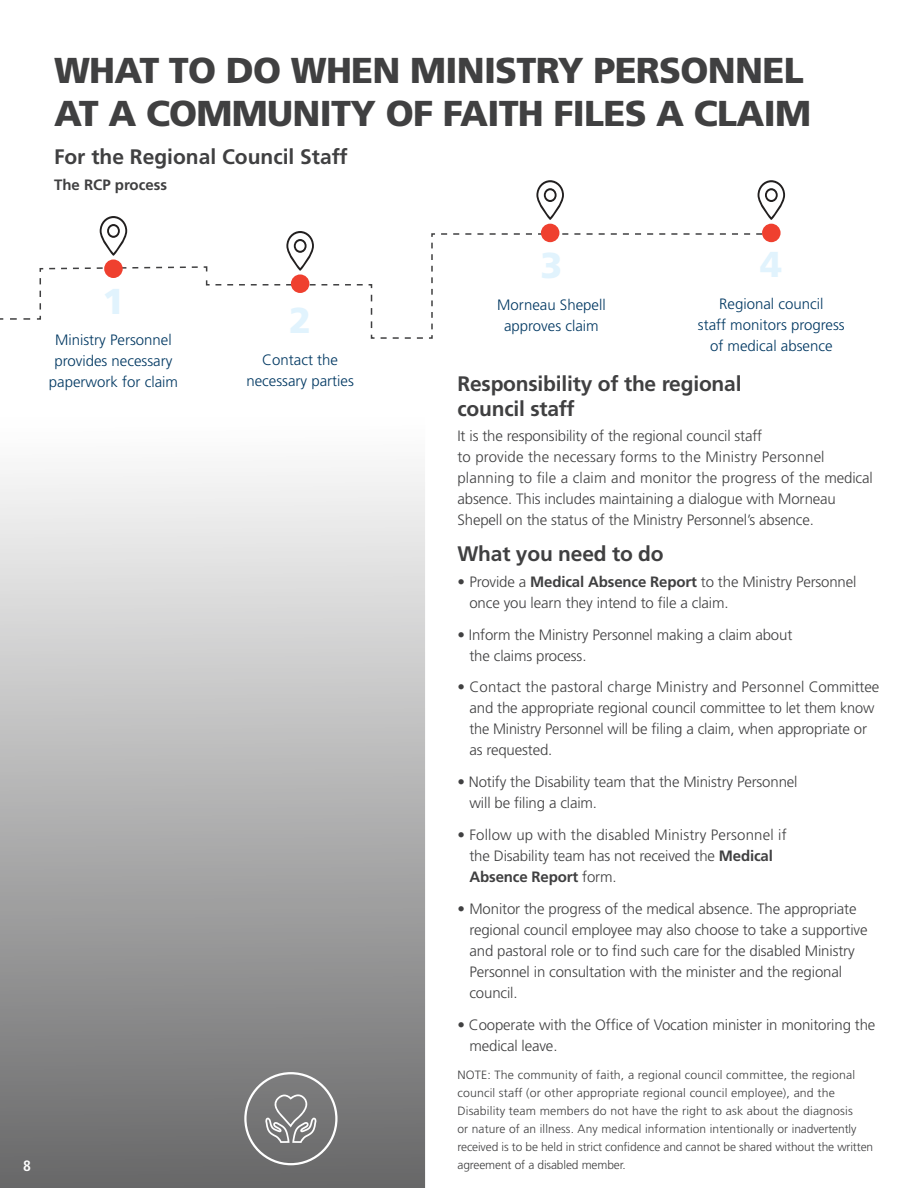
<style>
.page{position:relative;width:918px;height:1188px;background:#fff}
.page>*{position:absolute;margin:0;border:0;box-sizing:border-box;transform-origin:0 0}
.t1{font:900 36px/43.2px "Frutiger";letter-spacing:-.02em;color:#404041}
.t2{font:900 36px "Frutiger";color:#e1f3fd}
.t3{font:700 21px/25.2px "Frutiger";letter-spacing:-.01em;color:#404041}
.t4{font:300 15px/21px "Frutiger";letter-spacing:-.01em;color:#404041}
.t5{font:300 15px/21px "Frutiger";color:#003862;text-align:center}
.t6{font:300 15px/21px "Frutiger";letter-spacing:.01em;color:#404041}
.t7{font:700 15px "Frutiger";color:#404041}
.t8{font:700 condensed 15px "Frutiger";color:#fff}
.t9{font:300 12px/18px "Frutiger";letter-spacing:.01em;color:#404041}
.t10{font:300 12px "Frutiger";letter-spacing:-.01em;color:#404041}
.s1{font-weight:700}
</style>
<div class="page">
<svg style="left:0;top:471px;width:426px;height:717px;background:#aeaeae"></svg>
<svg style="left:0;top:232px;width:773px;height:107px"></svg>
<svg style="left:100px;top:216px;width:27px;height:40px"></svg>
<svg style="left:758px;top:180px;width:27px;height:40px"></svg>
<svg style="left:286px;top:231px;width:28px;height:40px"></svg>
<svg style="left:536px;top:180px;width:28px;height:40px"></svg>
<div style="left:104px;top:259px;width:19px;height:19px;background:#ef402f;border-radius:50%"></div>
<div style="left:762px;top:224px;width:19px;height:18px;background:#ef402f;border-radius:50%"></div>
<div style="left:291px;top:274px;width:18px;height:19px;background:#ef402f;border-radius:50%"></div>
<div style="left:541px;top:224px;width:18px;height:18px;background:#ef402f;border-radius:50%"></div>
<svg style="left:265px;top:1094px;width:52px;height:49px;background:#909090"></svg>
<div style="left:244px;top:1072px;width:94px;height:93px;border:2px solid #fff;border-radius:50%"></div>
<h1 class="t1" style="left:54px;top:49px;width:759px">WHAT TO DO WHEN MINISTRY PERSONNEL<br>AT A COMMUNITY OF FAITH FILES A CLAIM</h1>
<h2 class="t3" style="left:54px;top:146px;width:295px">For the Regional Council Staff</h2>
<p class="t7" style="left:54px;top:178px;width:115px">The RCP process</p>
<h1 class="t2" style="left:102px;top:280px;width:24px">1</h1>
<p class="t5" style="left:49px;top:331px;width:131px">Ministry Personnel provides necessary paperwork for claim</p>
<h1 class="t2" style="left:289px;top:299px;width:24px">2</h1>
<p class="t5" style="left:246px;top:350px;width:109px">Contact the necessary parties</p>
<h1 class="t2" style="left:540px;top:244px;width:24px">3</h1>
<p class="t5" style="left:497px;top:295px;width:110px">Morneau Shepell</p>
<p class="t5" style="left:504px;top:316px;width:96px">approves claim</p>
<h1 class="t2" style="left:760px;top:243px;width:24px">4</h1>
<p class="t5" style="left:698px;top:294px;width:148px">Regional council<br>staff monitors progress of medical absence</p>
<h2 class="t3" style="left:457px;top:372px;width:286px">Responsibility of the regional council staff</h2>
<p class="t4" style="left:457px;top:427px;width:417px">It is the responsibility of the regional council staff<br>to provide the necessary forms to the Ministry Personnel planning to file a claim and monitor the progress of the medical absence. This includes maintaining a dialogue with Morneau Shepell on the status of the Ministry Personnel’s absence.</p>
<h2 class="t3" style="left:457px;top:543px;width:208px">What you need to do</h2>
<p class="t4" style="left:469px;top:572px;width:389px;text-indent:-12px">• Provide a <span class="s1">Medical Absence Report</span> to the Ministry Personnel once you learn they intend to file a claim.</p>
<p class="t4" style="left:469px;top:625px;width:324px;text-indent:-12px">• Inform the Ministry Personnel making a claim about the claims process.</p>
<p class="t4" style="left:469px;top:678px;width:411px;text-indent:-12px">• Contact the pastoral charge Ministry and Personnel Committee and the appropriate regional council committee to let them know the Ministry Personnel will be filing a claim, when appropriate or as requested.</p>
<p class="t4" style="left:469px;top:772px;width:330px;text-indent:-12px">• Notify the Disability team that the Ministry Personnel will be filing a claim.</p>
<p class="t6" style="left:469px;top:825px;width:319px;text-indent:-12px">• Follow up with the disabled Ministry Personnel if the Disability team has not received the <span class="s1">Medical<br>Absence Report</span> form.</p>
<p class="t4" style="left:469px;top:899px;width:400px;text-indent:-12px">• Monitor the progress of the medical absence. The appropriate regional council employee may also choose to take a supportive and pastoral role or to find such care for the disabled Ministry Personnel in consultation with the minister and the regional council.</p>
<p class="t4" style="left:469px;top:1015px;width:407px;text-indent:-12px">• Cooperate with the Office of Vocation minister in monitoring the medical leave.</p>
<p class="t9" style="left:457px;top:1067px;width:417px">NOTE: The community of faith, a regional council committee, the regional council staff (or other appropriate regional council employee), and the Disability team members do not have the right to ask about the diagnosis<br>or nature of an illness. Any medical information intentionally or inadvertently received is to be held in strict confidence and cannot be shared without the written</p>
<p class="t8" style="left:23px;top:1157px;width:9px">8</p>
<p class="t10" style="left:457px;top:1160px;width:170px">agreement of a disabled member.</p>
</div>
